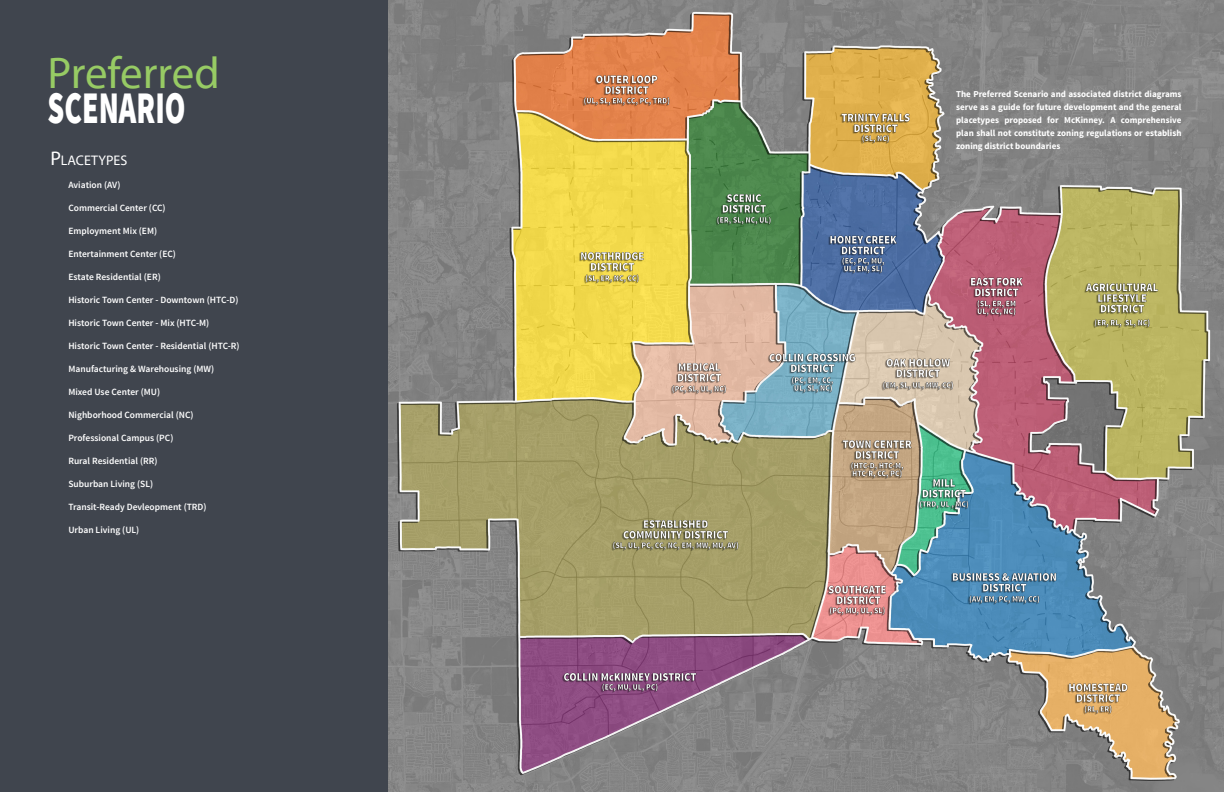
<style>
.page{position:relative;width:1224px;height:792px;background:#fff}
.page>*{position:absolute;margin:0;border:0;box-sizing:border-box;transform-origin:0 0}
.t1{font:45px "Myriad Pro";letter-spacing:-.005em;color:#97cb64}
.t2{font:900 45px "Source Sans Pro";color:#fff;scale:.67 1}
.t3{font:14px "Myriad Pro";color:#fff}
.t4{font:600 9.5px "Source Sans Pro";color:#fff}
.t5{font:700 9px/13px "Source Sans Pro";color:#fff;text-align:justify}
.s1{font-size:20px}
</style>
<div class="page">
<div style="left:0;top:0;width:389px;height:792px;background:#40454e"></div>
<img style="left:389px;top:0;width:835px;height:792px">
<h1 class="t1" style="left:48px;top:45px;width:174px">Preferred</h1>
<h1 class="t2" style="left:48px;top:78px;width:207px">SCENARIO</h1>
<p class="t5" style="left:956px;top:88px;width:227px">The Preferred Scenario and associated district diagrams serve as a guide for future development and the general placetypes proposed for McKinney. A comprehensive plan shall not constitute zoning regulations or establish zoning district boundaries</p>
<h2 class="t3" style="left:50px;top:152px;width:78px"><span class="s1">P</span>LACETYPES</h2>
<p class="t4" style="left:68px;top:179px;width:54px">Aviation (AV)</p>
<p class="t4" style="left:68px;top:202px;width:99px">Commercial Center (CC)</p>
<p class="t4" style="left:68px;top:225px;width:90px">Employment Mix (EM)</p>
<p class="t4" style="left:68px;top:248px;width:109px">Entertainment Center (EC)</p>
<p class="t4" style="left:68px;top:271px;width:94px">Estate Residential (ER)</p>
<p class="t4" style="left:68px;top:294px;width:172px">Historic Town Center - Downtown (HTC-D)</p>
<p class="t4" style="left:68px;top:317px;width:142px">Historic Town Center - Mix (HTC-M)</p>
<p class="t4" style="left:68px;top:340px;width:173px">Historic Town Center - Residential (HTC-R)</p>
<p class="t4" style="left:68px;top:363px;width:147px">Manufacturing &amp; Warehousing (MW)</p>
<p class="t4" style="left:68px;top:386px;width:93px">Mixed Use Center (MU)</p>
<p class="t4" style="left:68px;top:409px;width:127px">Nighborhood Commercial (NC)</p>
<p class="t4" style="left:68px;top:432px;width:107px">Professional Campus (PC)</p>
<p class="t4" style="left:68px;top:455px;width:91px">Rural Residential (RR)</p>
<p class="t4" style="left:68px;top:478px;width:86px">Suburban Living (SL)</p>
<p class="t4" style="left:68px;top:501px;width:140px">Transit-Ready Devleopment (TRD)</p>
<p class="t4" style="left:68px;top:524px;width:73px">Urban Living (UL)</p>
</div>
